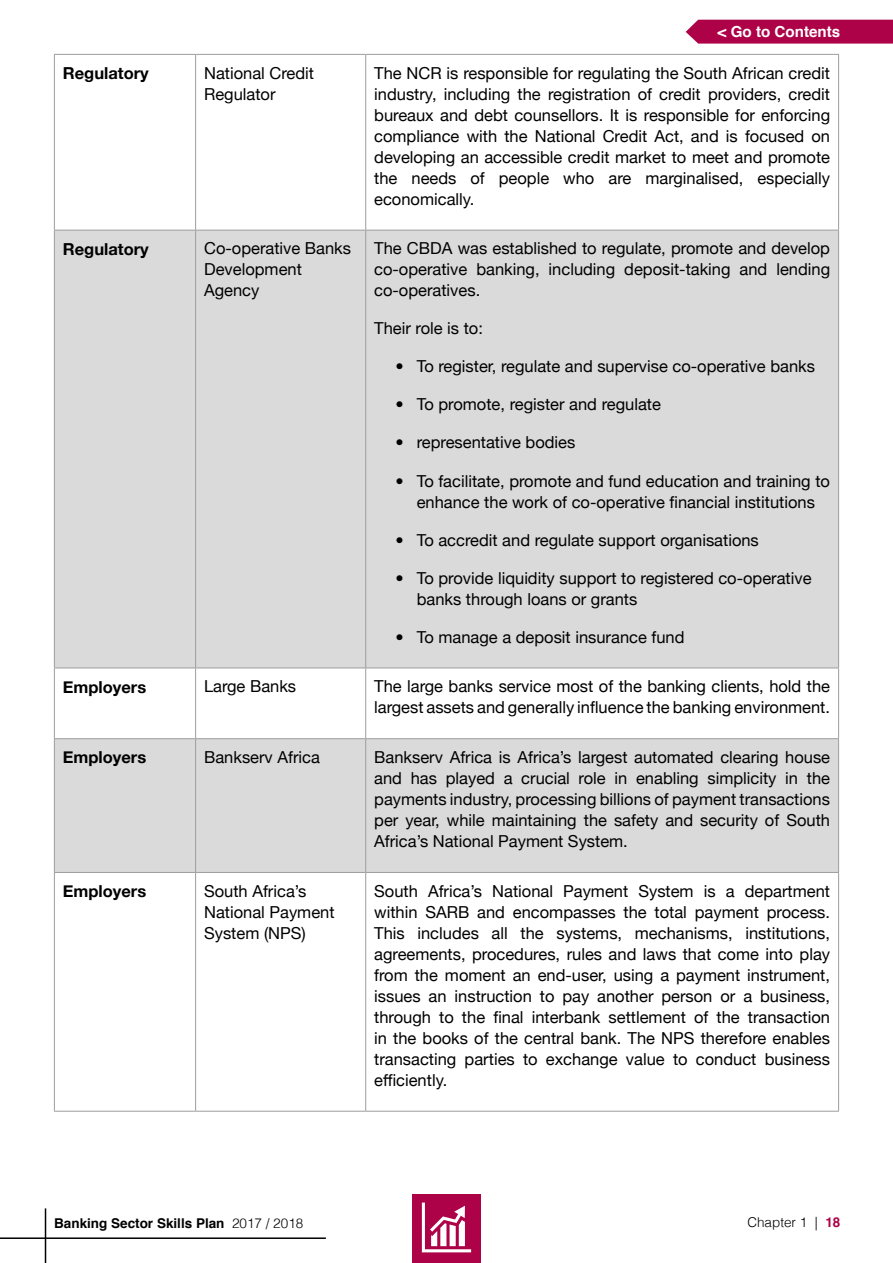
<style>
.page{position:relative;width:893px;height:1263px;background:#fff}
.page>*{position:absolute;margin:0;border:0;box-sizing:border-box;transform-origin:0 0}
.t1{font:16.5px/21px "Helvetica Neue";color:#000}
.t2{font:700 16.5px "Helvetica Neue";color:#000}
.t3{font:700 15.15px "Helvetica";color:#fff}
.t4{font:700 13.5px "Helvetica";color:#000}
.t5{font:300 13.5px "Helvetica";color:#000}
.s1{font-weight:300}
.s2{font-weight:700;color:#ad0248}
</style>
<div class="page">
<div style="left:412px;top:1194px;width:69px;height:69px;background:#ad0248"></div>
<svg style="left:422px;top:1202px;width:49px;height:50px"></svg>
<hr style="left:45px;top:1208px;width:1px;height:55px;background:#000">
<hr style="left:0;top:1237px;width:326px;height:2px;background:#000">
<svg style="left:686px;top:20px;width:207px;height:24px;background:#b00d50"></svg>
<svg style="left:55px;top:231px;width:783px;height:641px;background:#ddd"></svg>
<hr style="left:54px;top:54px;width:142px;height:1px;background:#9d9d9c">
<hr style="left:54px;top:55px;width:1px;height:175px;background:#9d9d9c">
<hr style="left:196px;top:54px;width:170px;height:1px;background:#9d9d9c">
<hr style="left:195px;top:55px;width:1px;height:175px;background:#9d9d9c">
<hr style="left:366px;top:54px;width:473px;height:1px;background:#9d9d9c">
<hr style="left:365px;top:55px;width:1px;height:175px;background:#9d9d9c">
<hr style="left:838px;top:55px;width:1px;height:175px;background:#9d9d9c">
<hr style="left:54px;top:230px;width:142px;height:1px;background:#9d9d9c">
<hr style="left:54px;top:230px;width:1px;height:438px;background:#9d9d9c">
<hr style="left:196px;top:230px;width:170px;height:1px;background:#9d9d9c">
<hr style="left:195px;top:230px;width:1px;height:438px;background:#9d9d9c">
<hr style="left:366px;top:230px;width:473px;height:1px;background:#9d9d9c">
<hr style="left:365px;top:230px;width:1px;height:438px;background:#9d9d9c">
<hr style="left:838px;top:230px;width:1px;height:438px;background:#9d9d9c">
<hr style="left:54px;top:668px;width:142px;height:1px;background:#9d9d9c">
<hr style="left:54px;top:668px;width:1px;height:70px;background:#9d9d9c">
<hr style="left:196px;top:668px;width:170px;height:1px;background:#9d9d9c">
<hr style="left:195px;top:668px;width:1px;height:70px;background:#9d9d9c">
<hr style="left:366px;top:668px;width:473px;height:1px;background:#9d9d9c">
<hr style="left:365px;top:668px;width:1px;height:70px;background:#9d9d9c">
<hr style="left:838px;top:668px;width:1px;height:70px;background:#9d9d9c">
<hr style="left:54px;top:738px;width:142px;height:1px;background:#9d9d9c">
<hr style="left:54px;top:739px;width:1px;height:133px;background:#9d9d9c">
<hr style="left:196px;top:738px;width:170px;height:1px;background:#9d9d9c">
<hr style="left:195px;top:739px;width:1px;height:133px;background:#9d9d9c">
<hr style="left:366px;top:738px;width:473px;height:1px;background:#9d9d9c">
<hr style="left:365px;top:739px;width:1px;height:133px;background:#9d9d9c">
<hr style="left:838px;top:739px;width:1px;height:133px;background:#9d9d9c">
<hr style="left:54px;top:872px;width:142px;height:1px;background:#9d9d9c">
<hr style="left:54px;top:873px;width:1px;height:238px;background:#9d9d9c">
<hr style="left:196px;top:872px;width:170px;height:1px;background:#9d9d9c">
<hr style="left:195px;top:873px;width:1px;height:238px;background:#9d9d9c">
<hr style="left:366px;top:872px;width:473px;height:1px;background:#9d9d9c">
<hr style="left:365px;top:873px;width:1px;height:238px;background:#9d9d9c">
<hr style="left:838px;top:873px;width:1px;height:238px;background:#9d9d9c">
<hr style="left:54px;top:1111px;width:142px;height:1px;background:#9d9d9c">
<hr style="left:196px;top:1111px;width:170px;height:1px;background:#9d9d9c">
<hr style="left:366px;top:1111px;width:473px;height:1px;background:#9d9d9c">
<svg style="left:397px;top:363px;width:6px;height:6px"></svg>
<svg style="left:397px;top:401px;width:6px;height:6px"></svg>
<svg style="left:397px;top:439px;width:6px;height:6px"></svg>
<svg style="left:397px;top:477px;width:6px;height:7px"></svg>
<svg style="left:397px;top:537px;width:6px;height:6px"></svg>
<svg style="left:397px;top:575px;width:6px;height:6px"></svg>
<svg style="left:397px;top:634px;width:6px;height:6px"></svg>
<p class="t3" style="left:718px;top:20px;width:124px">&lt; Go to Contents</p>
<p class="t2" style="left:63px;top:60px;width:87px">Regulatory</p>
<p class="t1" style="left:204px;top:63px;width:112px">National Credit<br>Regulator</p>
<p class="t1" style="left:374px;top:63px;width:457px;text-align:justify">The NCR is responsible for regulating the South African credit industry, including the registration of credit providers, credit bureaux and debt counsellors. It is responsible for enforcing compliance with the National Credit Act, and is focused on developing an accessible credit market to meet and promote the needs of people who are marginalised, especially economically.</p>
<p class="t2" style="left:63px;top:236px;width:87px">Regulatory</p>
<p class="t1" style="left:204px;top:239px;width:148px">Co-operative Banks<br>Development<br>Agency</p>
<p class="t1" style="left:374px;top:239px;width:457px;text-align:justify">The CBDA was established to regulate, promote and develop co-operative banking, including deposit-taking and lending co-operatives.</p>
<p class="t1" style="left:374px;top:319px;width:110px">Their role is to:</p>
<p class="t1" style="left:417px;top:357px;width:400px">To register, regulate and supervise co-operative banks</p>
<p class="t1" style="left:417px;top:395px;width:246px">To promote, register and regulate</p>
<p class="t1" style="left:417px;top:433px;width:160px">representative bodies</p>
<p class="t1" style="left:417px;top:471px;width:415px">To facilitate, promote and fund education and training to enhance the work of co-operative financial institutions</p>
<p class="t1" style="left:417px;top:530px;width:344px">To accredit and regulate support organisations</p>
<p class="t1" style="left:417px;top:568px;width:396px">To provide liquidity support to registered co-operative banks through loans or grants</p>
<p class="t1" style="left:417px;top:627px;width:269px">To manage a deposit insurance fund</p>
<p class="t2" style="left:63px;top:674px;width:85px">Employers</p>
<p class="t1" style="left:204px;top:677px;width:94px">Large Banks</p>
<p class="t1" style="left:374px;top:677px;width:457px">The large banks service most of the banking clients, hold the largest assets and generally influence the banking environment.</p>
<p class="t2" style="left:63px;top:745px;width:85px">Employers</p>
<p class="t1" style="left:204px;top:748px;width:117px">Bankserv Africa</p>
<p class="t1" style="left:374px;top:748px;width:457px;text-align:justify">Bankserv Africa is Africa’s largest automated clearing house and has played a crucial role in enabling simplicity in the payments industry, processing billions of payment transactions per year, while maintaining the safety and security of South Africa’s National Payment System.</p>
<p class="t2" style="left:63px;top:878px;width:85px">Employers</p>
<p class="t1" style="left:204px;top:881px;width:132px">South Africa’s<br>National Payment<br>System (NPS)</p>
<p class="t1" style="left:374px;top:881px;width:457px;text-align:justify">South Africa’s National Payment System is a department within SARB and encompasses the total payment process.<br>This includes all the systems, mechanisms, institutions, agreements, procedures, rules and laws that come into play from the moment an end-user, using a payment instrument, issues an instruction to pay another person or a business, through to the final interbank settlement of the transaction in the books of the central bank. The NPS therefore enables transacting parties to exchange value to conduct business efficiently.</p>
<p class="t4" style="left:54px;top:1212px;width:251px">Banking Sector Skills Plan <span class="s1">2017 / 2018</span></p>
<p class="t5" style="left:747px;top:1211px;width:95px">Chapter 1 | <span class="s2">18</span></p>
</div>
